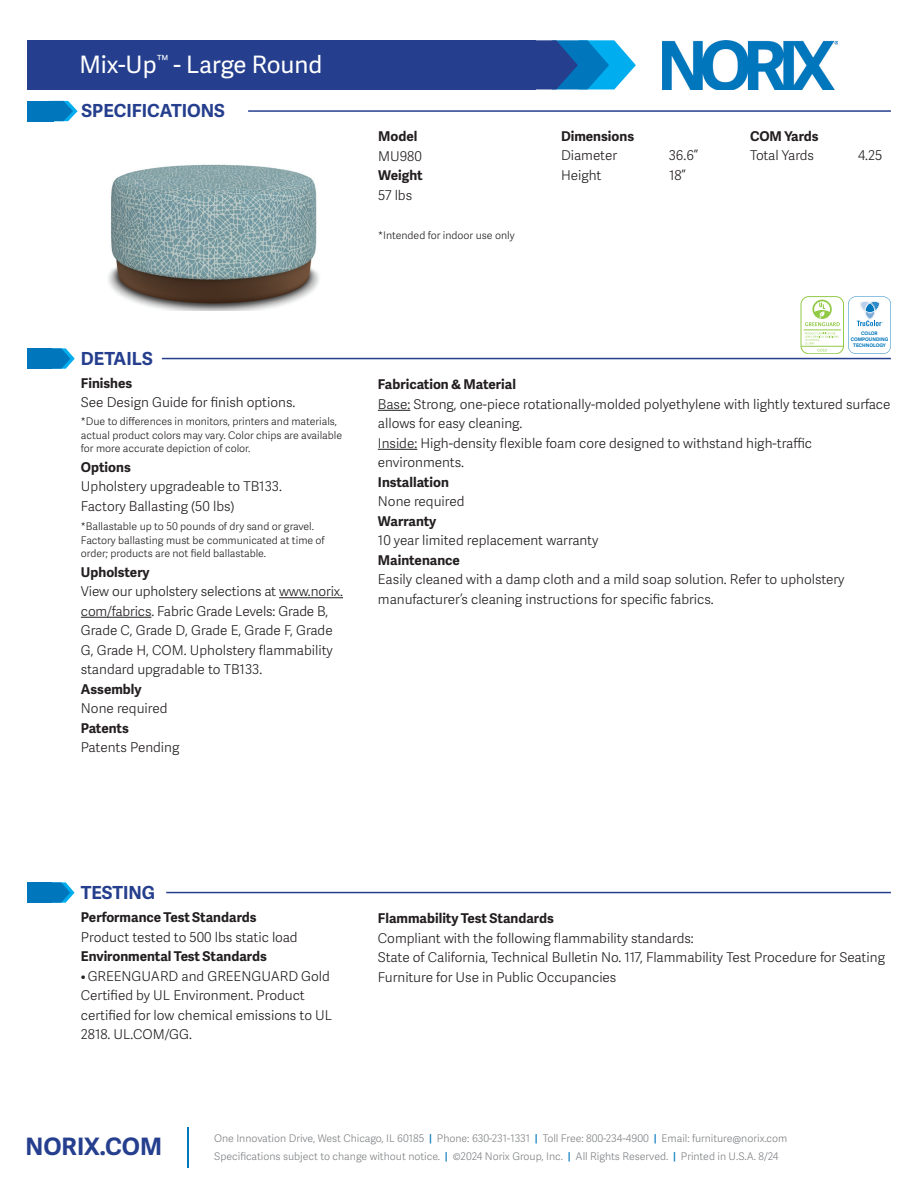
<style>
.page{position:relative;width:918px;height:1188px;background:#fff}
.page>*{position:absolute;margin:0;border:0;box-sizing:border-box;transform-origin:0 0}
.t1{font:24px "Adelle Sans";color:#fff}
.t2{font:700 24px "Adelle Sans";color:#253f8e}
.t3{font:700 18px "Adelle Sans";color:#253f8e}
.t4{font:300 13.5px/19.5px "Adelle Sans";color:#231f20}
.t5{font:700 13.5px "Adelle Sans";color:#231f20}
.t6{font:300 10.5px/13.5px "Adelle Sans";color:#231f20}
.t7{font:300 10.5px "Adelle Sans";color:#808285}
.t8{font:700 4.8px/5.8px "Adelle Sans";color:#0077bd;text-align:center}
.s1{font-weight:600;color:#0077bd}
</style>
<div class="page">
<hr style="left:187px;top:1127px;width:2px;height:41px;background:#0077bd">
<img style="left:663px;top:40px;width:174px;height:50px">
<svg style="left:535px;top:40px;width:101px;height:49px;background:#2883c2"></svg>
<div style="left:27px;top:40px;width:508px;height:49px;background:#253f8e"></div>
<hr style="left:378px;top:410px;width:32px;height:1px;background:#231f20">
<hr style="left:378px;top:449px;width:39px;height:1px;background:#231f20">
<svg style="left:52px;top:348px;width:23px;height:21px"></svg>
<div style="left:27px;top:348px;width:25px;height:21px;background:#0077bd"></div>
<hr style="left:162px;top:358px;width:729px;height:1px;background:#253f8e">
<hr style="left:279px;top:597px;width:64px;height:1px;background:#231f20">
<hr style="left:81px;top:617px;width:70px;height:1px;background:#231f20">
<svg style="left:52px;top:882px;width:23px;height:21px"></svg>
<div style="left:27px;top:882px;width:25px;height:21px;background:#0077bd"></div>
<hr style="left:166px;top:892px;width:725px;height:1px;background:#253f8e">
<svg style="left:53px;top:101px;width:25px;height:20px"></svg>
<div style="left:27px;top:101px;width:26px;height:20px;background:#0077bd"></div>
<hr style="left:248px;top:110px;width:643px;height:2px;background:#253f8e">
<img style="left:108px;top:164px;width:211px;height:146px">
<svg style="left:801px;top:297px;width:43px;height:57px"></svg>
<div style="left:801px;top:296px;width:43px;height:58px;border:1px solid #92c947;border-radius:8px"></div>
<hr style="left:801px;top:346px;width:43px;height:1px;background:#92c947">
<hr style="left:804px;top:330px;width:37px;height:1px;background:#92c947">
<svg style="left:805px;top:300px;width:35px;height:26px"></svg>
<svg style="left:805px;top:333px;width:33px;height:19px"></svg>
<svg style="left:848px;top:296px;width:43px;height:58px"></svg>
<p class="t1" style="left:79px;top:48px;width:244px">Mix-Up<sup>™</sup> - Large Round</p>
<p class="t3" style="left:82px;top:98px;width:145px">SPECIFICATIONS</p>
<p class="t5" style="left:378px;top:127px;width:41px">Model</p>
<p class="t4" style="left:378px;top:146px;width:45px">MU980</p>
<p class="t5" style="left:378px;top:166px;width:46px">Weight</p>
<p class="t4" style="left:378px;top:185px;width:35px">57 lbs</p>
<p class="t6" style="left:378px;top:228px;width:138px">*Intended for indoor use only</p>
<p class="t5" style="left:561px;top:126px;width:75px">Dimensions</p>
<p class="t4" style="left:561px;top:145px;width:58px">Diameter</p>
<p class="t4" style="left:669px;top:145px;width:31px">36.6”</p>
<p class="t4" style="left:561px;top:165px;width:42px">Height</p>
<p class="t4" style="left:669px;top:165px;width:18px">18”</p>
<p class="t5" style="left:750px;top:126px;width:70px">COM Yards</p>
<p class="t4" style="left:750px;top:145px;width:66px">Total Yards</p>
<p class="t4" style="left:858px;top:145px;width:26px">4.25</p>
<p class="t3" style="left:81px;top:346px;width:73px">DETAILS</p>
<p class="t5" style="left:81px;top:373px;width:53px">Finishes</p>
<p class="t4" style="left:81px;top:392px;width:216px">See Design Guide for finish options.</p>
<p class="t6" style="left:81px;top:415px;width:263px">*Due to differences in monitors, printers and materials, actual product colors may vary. Color chips are available for more accurate depiction of color.</p>
<p class="t5" style="left:81px;top:457px;width:51px">Options</p>
<p class="t4" style="left:81px;top:476px;width:203px">Upholstery upgradeable to TB133.</p>
<p class="t4" style="left:81px;top:496px;width:155px">Factory Ballasting (50 lbs)</p>
<p class="t6" style="left:81px;top:520px;width:245px">*Ballastable up to 50 pounds of dry sand or gravel.<br>Factory ballasting must be communicated at time of order; products are not field ballastable.</p>
<p class="t5" style="left:81px;top:562px;width:70px">Upholstery</p>
<p class="t4" style="left:81px;top:581px;width:264px">View our upholstery selections at www.norix. com/fabrics. Fabric Grade Levels: Grade B, Grade C, Grade D, Grade E, Grade F, Grade G, Grade H, COM. Upholstery flammability standard upgradable to TB133.</p>
<p class="t5" style="left:81px;top:679px;width:62px">Assembly</p>
<p class="t4" style="left:81px;top:698px;width:88px">None required</p>
<p class="t5" style="left:81px;top:718px;width:49px">Patents</p>
<p class="t4" style="left:81px;top:737px;width:100px">Patents Pending</p>
<p class="t8" style="left:851px;top:331px;width:39px">COLOR<br>COMPOUNDING<br>TECHNOLOGY</p>
<p class="t5" style="left:378px;top:375px;width:140px">Fabrication &amp; Material</p>
<p class="t4" style="left:378px;top:394px;width:514px">Base: Strong, one-piece rotationally-molded polyethylene with lightly textured surface allows for easy cleaning.</p>
<p class="t4" style="left:378px;top:433px;width:436px">Inside: High-density flexible foam core designed to withstand high-traffic environments.</p>
<p class="t5" style="left:378px;top:472px;width:72px">Installation</p>
<p class="t4" style="left:378px;top:491px;width:88px">None required</p>
<p class="t5" style="left:378px;top:511px;width:60px">Warranty</p>
<p class="t4" style="left:378px;top:530px;width:222px">10 year limited replacement warranty</p>
<p class="t5" style="left:378px;top:550px;width:84px">Maintenance</p>
<p class="t4" style="left:378px;top:569px;width:468px">Easily cleaned with a damp cloth and a mild soap solution. Refer to upholstery manufacturer’s cleaning instructions for specific fabrics.</p>
<p class="t3" style="left:81px;top:880px;width:76px">TESTING</p>
<p class="t5" style="left:81px;top:908px;width:177px">Performance Test Standards</p>
<p class="t4" style="left:81px;top:927px;width:218px">Product tested to 500 lbs static load</p>
<p class="t5" style="left:81px;top:947px;width:187px">Environmental Test Standards</p>
<p class="t4" style="left:81px;top:966px;width:253px">•GREENGUARD and GREENGUARD Gold<br>Certified by UL Environment. Product certified for low chemical emissions to UL<br>2818. UL.COM/GG.</p>
<p class="t5" style="left:378px;top:909px;width:177px">Flammability Test Standards</p>
<p class="t4" style="left:378px;top:928px;width:317px">Compliant with the following flammability standards:</p>
<p class="t4" style="left:378px;top:947px;width:509px">State of California, Technical Bulletin No. 117, Flammability Test Procedure for Seating</p>
<p class="t4" style="left:378px;top:967px;width:240px">Furniture for Use in Public Occupancies</p>
<h1 class="t2" style="left:26px;top:1129px;width:138px">NORIX.COM</h1>
<p class="t7" style="left:214px;top:1131px;width:575px">One Innovation Drive, West Chicago, IL 60185 <span class="s1">|</span> Phone: 630-231-1331 <span class="s1">|</span> Toll Free: 800-234-4900 <span class="s1">|</span> Email: furniture@norix.com</p>
<p class="t7" style="left:214px;top:1149px;width:566px">Specifications subject to change without notice. <span class="s1">|</span> ©2024 Norix Group, Inc. <span class="s1">|</span> All Rights Reserved. <span class="s1">|</span> Printed in U.S.A. 8/24</p>
</div>
